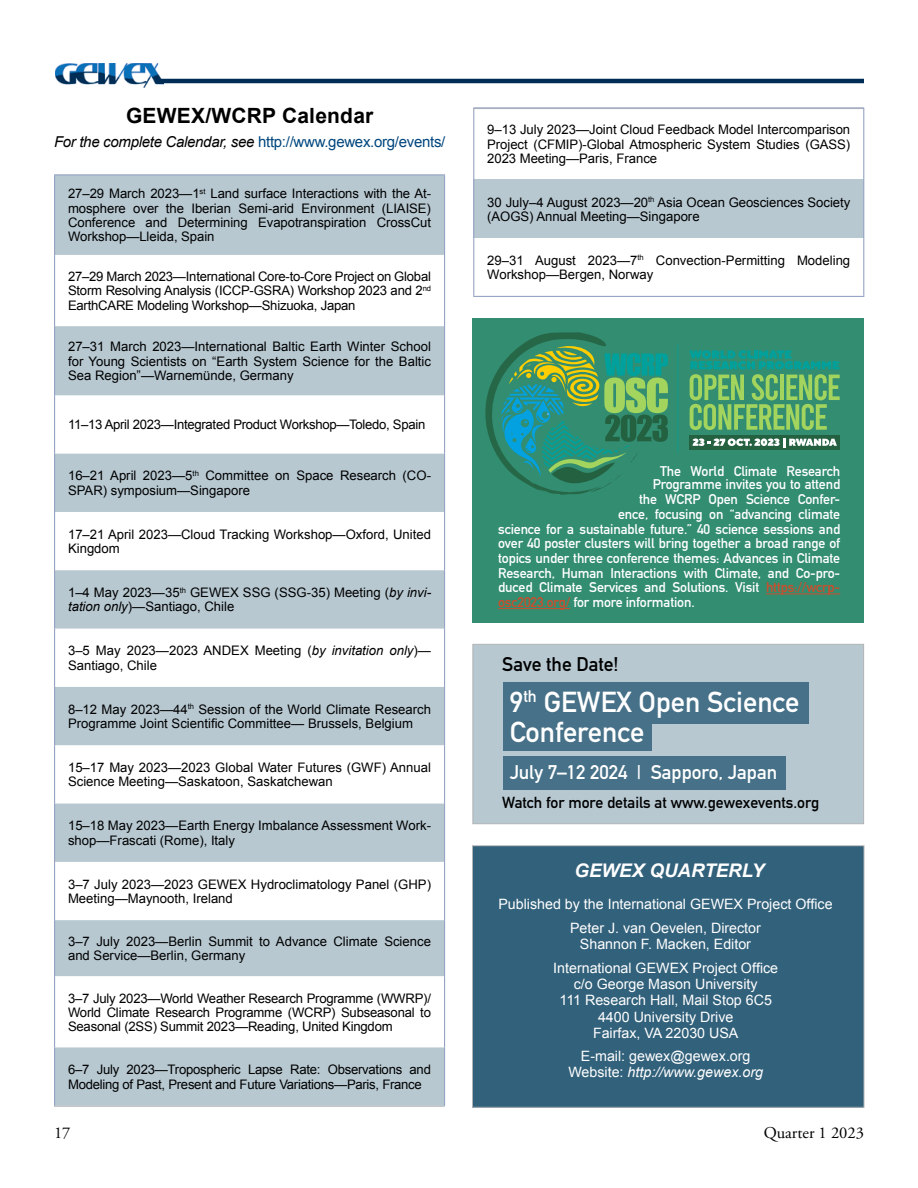
<style>
.page{position:relative;width:918px;height:1188px;background:#fff}
.page>*{position:absolute;margin:0;border:0;box-sizing:border-box;transform-origin:0 0}
.t1{font:700 28.5px/30px "DIN Alternate";color:#fff}
.t2{font:700 21px "Arial";letter-spacing:.01em;color:#000}
.t3{font:700 19.5px "DIN Alternate";color:#fff}
.t4{font:700 19.5px "DIN Alternate";color:#000}
.t5{font:italic 700 18.75px "Arial";color:#fff}
.t6{font:16.5px "Adobe Garamond Pro";color:#000}
.t7{font:700 15.75px "DIN Alternate";color:#000}
.t8{font:15px "Arial";letter-spacing:-.02em;color:#00467e}
.t9{font:14.25px/16.5px "Arial";color:#fff;text-align:center}
.t10{font:700 13.8px/13.5px "DIN Alternate";letter-spacing:-.01em;color:#fff;text-align:center}
.t11{font:13.2px/14.2px "Arial";color:#000}
.t12{font:13.2px/14.2px "Arial";letter-spacing:-.02em;color:#000}
.s1{font-style:italic;color:#000}
.s2{font-style:italic}
.s3{color:#cd4d2c}
</style>
<div class="page">
<img style="left:56px;top:64px;width:107px;height:23px">
<hr style="left:156px;top:79px;width:708px;height:4px;background:#002d56">
<svg style="left:55px;top:175px;width:389px;height:931px;fill:#b7c8d1"></svg>
<hr style="left:54px;top:175px;width:1px;height:80px;background:#96a4c4">
<hr style="left:444px;top:175px;width:1px;height:80px;background:#96a4c4">
<hr style="left:54px;top:395px;width:1px;height:59px;background:#96a4c4">
<hr style="left:444px;top:395px;width:1px;height:59px;background:#96a4c4">
<hr style="left:54px;top:454px;width:1px;height:58px;background:#96a4c4">
<hr style="left:444px;top:454px;width:1px;height:58px;background:#96a4c4">
<hr style="left:54px;top:862px;width:1px;height:58px;background:#96a4c4">
<hr style="left:444px;top:862px;width:1px;height:58px;background:#96a4c4">
<hr style="left:54px;top:174px;width:391px;height:1px;background:#96a4c4">
<hr style="left:54px;top:255px;width:1px;height:71px;background:#96a4c4">
<hr style="left:444px;top:255px;width:1px;height:71px;background:#96a4c4">
<hr style="left:54px;top:326px;width:1px;height:69px;background:#96a4c4">
<hr style="left:444px;top:326px;width:1px;height:69px;background:#96a4c4">
<hr style="left:54px;top:512px;width:1px;height:58px;background:#96a4c4">
<hr style="left:444px;top:512px;width:1px;height:58px;background:#96a4c4">
<hr style="left:54px;top:570px;width:1px;height:59px;background:#96a4c4">
<hr style="left:444px;top:570px;width:1px;height:59px;background:#96a4c4">
<hr style="left:54px;top:629px;width:1px;height:58px;background:#96a4c4">
<hr style="left:444px;top:629px;width:1px;height:58px;background:#96a4c4">
<hr style="left:54px;top:687px;width:1px;height:58px;background:#96a4c4">
<hr style="left:444px;top:687px;width:1px;height:58px;background:#96a4c4">
<hr style="left:54px;top:745px;width:1px;height:59px;background:#96a4c4">
<hr style="left:444px;top:745px;width:1px;height:59px;background:#96a4c4">
<hr style="left:54px;top:804px;width:1px;height:58px;background:#96a4c4">
<hr style="left:444px;top:804px;width:1px;height:58px;background:#96a4c4">
<hr style="left:54px;top:920px;width:1px;height:56px;background:#96a4c4">
<hr style="left:444px;top:920px;width:1px;height:56px;background:#96a4c4">
<hr style="left:54px;top:976px;width:1px;height:71px;background:#96a4c4">
<hr style="left:444px;top:976px;width:1px;height:71px;background:#96a4c4">
<hr style="left:54px;top:1047px;width:1px;height:59px;background:#96a4c4">
<hr style="left:444px;top:1047px;width:1px;height:59px;background:#96a4c4">
<div style="left:472px;top:318px;width:392px;height:305px;background:#328d71"></div>
<div style="left:690px;top:435px;width:150px;height:14px;background:#246141"></div>
<hr style="left:678px;top:345px;width:1px;height:108px;background:#08a093">
<svg style="left:689px;top:350px;width:151px;height:80px"></svg>
<svg style="left:692px;top:438px;width:145px;height:10px"></svg>
<svg style="left:485px;top:332px;width:183px;height:163px"></svg>
<hr style="left:766px;top:594px;width:74px;height:1px;background:#cd4d2c">
<hr style="left:498px;top:608px;width:72px;height:1px;background:#cd4d2c">
<div style="left:474px;top:180px;width:390px;height:58px;background:#b7c8d1"></div>
<hr style="left:473px;top:108px;width:1px;height:72px;background:#96a4c4">
<hr style="left:863px;top:108px;width:1px;height:72px;background:#96a4c4">
<hr style="left:473px;top:180px;width:1px;height:58px;background:#96a4c4">
<hr style="left:863px;top:180px;width:1px;height:58px;background:#96a4c4">
<hr style="left:473px;top:238px;width:1px;height:58px;background:#96a4c4">
<hr style="left:863px;top:238px;width:1px;height:58px;background:#96a4c4">
<hr style="left:473px;top:296px;width:391px;height:1px;background:#96a4c4">
<hr style="left:473px;top:108px;width:391px;height:1px;background:#adafb2">
<hr style="left:54px;top:1106px;width:391px;height:1px;background:#adafb2">
<div style="left:472px;top:846px;width:392px;height:261px;background:#32617b"></div>
<div style="left:472px;top:845px;width:392px;height:263px;border:1px solid #b1b4b6"></div>
<div style="left:472px;top:644px;width:392px;height:180px;background:#b7c8d1;border:1px solid #b1b4b6"></div>
<div style="left:503px;top:682px;width:306px;height:42px;background:#467188"></div>
<div style="left:503px;top:716px;width:149px;height:35px;background:#467188"></div>
<div style="left:503px;top:756px;width:282px;height:33px;background:#467188"></div>
<hr style="left:473px;top:107px;width:391px;height:1px;background:#96a4c4">
<h2 class="t2" style="left:126px;top:102px;width:249px">GEWEX/WCRP Calendar</h2>
<p class="t8" style="left:54px;top:132px;width:393px"><span class="s1">For the complete Calendar, see</span> http://www.gewex.org/events/</p>
<p class="t11" style="left:68px;top:187px;width:365px;text-align:justify">27–29 March 2023—1<sup>st</sup> Land surface Interactions with the At&shy;mosphere over the Iberian Semi-arid Environment (LIAISE)<br>Conference and Determining Evapotranspiration CrossCut Workshop—Lleida, Spain</p>
<p class="t11" style="left:68px;top:269px;width:365px;text-align:justify">27–29 March 2023—International Core-to-Core Project on Global Storm Resolving Analysis (ICCP-GSRA) Workshop 2023 and 2<sup>nd </sup>EarthCARE Modeling Workshop—Shizuoka, Japan</p>
<p class="t11" style="left:68px;top:340px;width:364px;text-align:justify">27–31 March 2023—International Baltic Earth Winter School for Young Scientists on “Earth System Science for the Baltic Sea Region”—Warnemünde, Germany</p>
<p class="t12" style="left:68px;top:418px;width:359px">11–13 April 2023—Integrated Product Workshop—Toledo, Spain</p>
<p class="t11" style="left:68px;top:469px;width:364px">16–21 April 2023—5<sup>th</sup> Committee on Space Research (CO-<br>SPAR) symposium—Singapore</p>
<p class="t11" style="left:68px;top:527px;width:364px">17–21 April 2023—Cloud Tracking Workshop—Oxford, United<br>Kingdom</p>
<p class="t11" style="left:68px;top:585px;width:365px">1–4 May 2023—35<sup>th</sup> GEWEX SSG (SSG-35) Meeting (<span class="s2">by invi&shy;tation only</span>)—Santiago, Chile</p>
<p class="t11" style="left:68px;top:644px;width:364px">3–5 May 2023—2023 ANDEX Meeting (<span class="s2">by invitation only</span>)—<br>Santiago, Chile</p>
<p class="t11" style="left:68px;top:702px;width:364px">8–12 May 2023—44<sup>th</sup> Session of the World Climate Research<br>Programme Joint Scientific Committee— Brussels, Belgium</p>
<p class="t11" style="left:68px;top:760px;width:364px">15–17 May 2023—2023 Global Water Futures (GWF) Annual<br>Science Meeting—Saskatoon, Saskatchewan</p>
<p class="t11" style="left:68px;top:819px;width:364px">15–18 May 2023—Earth Energy Imbalance Assessment Work&shy;shop—Frascati (Rome), Italy</p>
<p class="t11" style="left:68px;top:877px;width:364px">3–7 July 2023—2023 GEWEX Hydroclimatology Panel (GHP)<br>Meeting—Maynooth, Ireland</p>
<p class="t11" style="left:68px;top:934px;width:364px">3–7 July 2023—Berlin Summit to Advance Climate Science and Service—Berlin, Germany</p>
<p class="t11" style="left:68px;top:991px;width:364px;text-align:justify">3–7 July 2023—World Weather Research Programme (WWRP)/ World Climate Research Programme (WCRP) Subseasonal to Seasonal (2SS) Summit 2023—Reading, United Kingdom</p>
<p class="t12" style="left:68px;top:1063px;width:364px">6–7 July 2023—Tropospheric Lapse Rate: Observations and<br>Modeling of Past, Present and Future Variations—Paris, France</p>
<p class="t11" style="left:487px;top:123px;width:364px;text-align:justify">9–13 July 2023—Joint Cloud Feedback Model Intercomparison Project (CFMIP)-Global Atmospheric System Studies (GASS)<br>2023 Meeting—Paris, France</p>
<p class="t11" style="left:487px;top:195px;width:364px">30 July–4 August 2023—20<sup>th</sup> Asia Ocean Geosciences Society (AOGS) Annual Meeting—Singapore</p>
<p class="t11" style="left:487px;top:253px;width:365px">29–31 August 2023—7<sup>th</sup> Convection-Permitting Modeling<br>Workshop—Bergen, Norway</p>
<p class="t10" style="left:653px;top:463px;width:189px">The World Climate Research<br>Programme invites you to attend</p>
<p class="t10" style="left:639px;top:491px;width:203px">the WCRP Open Science Confer-</p>
<p class="t10" style="left:618px;top:506px;width:224px">ence, focusing on “advancing climate</p>
<p class="t10" style="left:498px;top:521px;width:344px">science for a sustainable future.” 40 science sessions and</p>
<p class="t10" style="left:498px;top:536px;width:343px">over 40 poster clusters will bring together a broad range of</p>
<p class="t10" style="left:498px;top:551px;width:344px">topics under three conference themes: Advances in Climate</p>
<p class="t10" style="left:498px;top:565px;width:344px">Research, Human Interactions with Climate, and Co-pro-</p>
<p class="t10" style="left:498px;top:580px;width:344px">duced Climate Services and Solutions. Visit <span class="s3">https://wcrp-</span></p>
<p class="t10" style="left:498px;top:595px;width:198px"><span class="s3">osc2023.org/</span> for more information.</p>
<h3 class="t4" style="left:502px;top:649px;width:118px">Save the Date!</h3>
<h1 class="t1" style="left:510px;top:685px;width:291px">9<sup>th</sup> GEWEX Open Science<br>Conference</h1>
<h3 class="t3" style="left:510px;top:757px;width:269px">July 7–12 2024 | Sapporo, Japan</h3>
<p class="t7" style="left:502px;top:790px;width:319px">Watch for more details at www.gewexevents.org</p>
<h3 class="t5" style="left:574px;top:859px;width:191px">GEWEX QUARTERLY</h3>
<p class="t9" style="left:498px;top:893px;width:336px;line-height:24px">Published by the International GEWEX Project Office<br>Peter J. van Oevelen, Director</p>
<p class="t9" style="left:553px;top:932px;width:226px;line-height:24px">Shannon F. Macken, Editor<br>International GEWEX Project Office</p>
<p class="t9" style="left:559px;top:976px;width:214px">c/o George Mason University<br>111 Research Hall, Mail Stop 6C5<br>4400 University Drive<br>Fairfax, VA 22030 USA</p>
<p class="t9" style="left:568px;top:1048px;width:196px">E-mail: gewex@gewex.org<br>Website: <span class="s2">http://www.gewex.org</span></p>
<h3 class="t5" style="left:574px;top:867px;width:191px">GEWEX QUARTERLY</h3>
<p class="t9" style="left:570px;top:931px;width:192px">Peter J. van Oevelen, Director</p>
<p class="t9" style="left:553px;top:970px;width:226px">International GEWEX Project Office c/o George Mason University<br>111 Research Hall, Mail Stop 6C5<br>4400 University Drive</p>
<p class="t9" style="left:581px;top:1058px;width:171px">E-mail: gewex@gewex.org</p>
<p class="t6" style="left:54px;top:1123px;width:18px">17</p>
<p class="t6" style="left:764px;top:1123px;width:102px">Quarter 1 2023</p>
</div>
